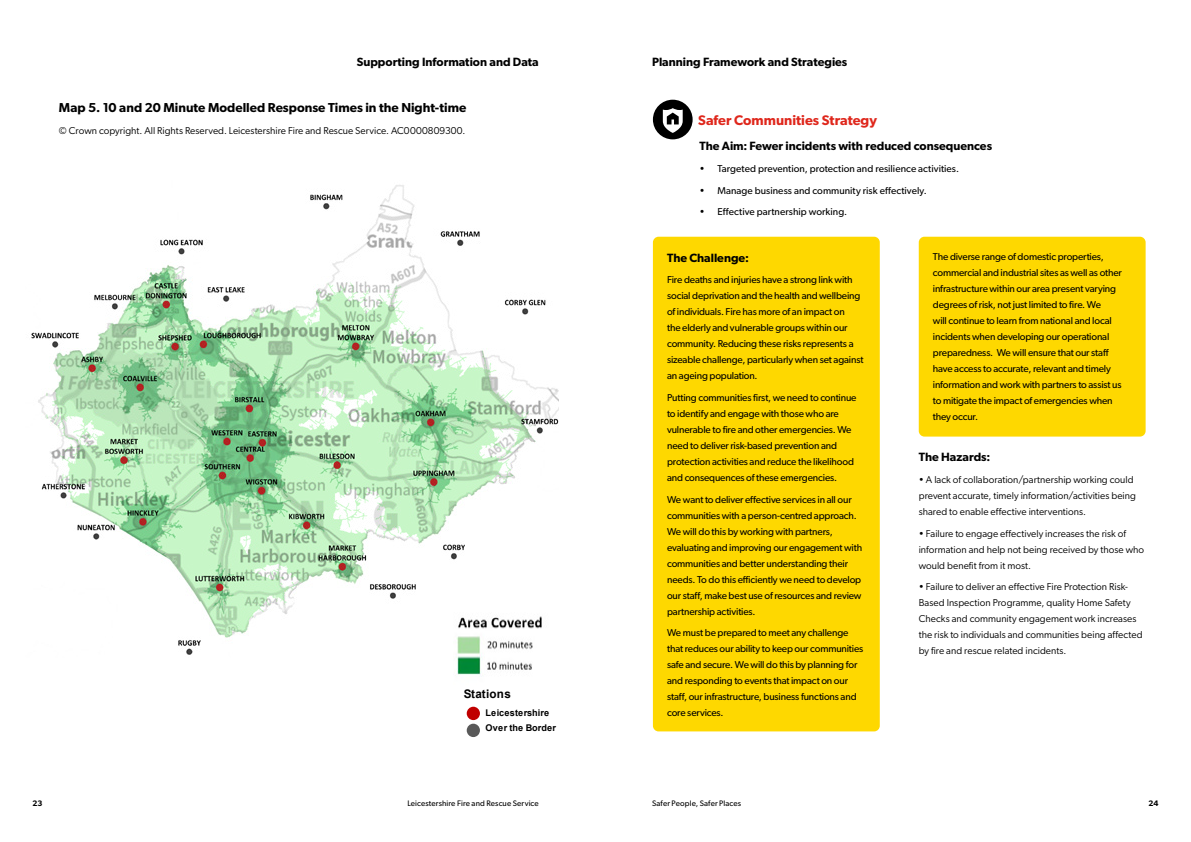
<style>
.page{position:relative;width:1191px;height:842px;background:#fff}
.page>*{position:absolute;margin:0;border:0;box-sizing:border-box;transform-origin:0 0}
.t1{font:600 14px "Gibson";color:#df271c}
.t2{font:600 13px "Gibson";color:#000}
.t3{font:600 12px "Gibson";color:#000}
.t4{font:700 11.8px "Arial";letter-spacing:.015em;color:#000}
.t5{font:10px/16px "Gibson";letter-spacing:-.015em;color:#000}
.t6{font:10px/16px "Gibson";letter-spacing:.005em;color:#000}
.t7{font:10px "Gibson";letter-spacing:.005em;color:#000}
.t8{font:700 9.3px/15.4px "Arial";color:#000}
.t9{font:8px "Gibson";letter-spacing:.015em;color:#000}
.t10{font:600 8px "Gibson";color:#000}
</style>
<div class="page">
<img style="left:31px;top:185px;width:527px;height:470px">
<img style="left:445px;top:605px;width:113px;height:70px">
<div style="left:467px;top:707px;width:13px;height:13px;background:#c00000;border-radius:50%"></div>
<div style="left:467px;top:724px;width:13px;height:13px;background:#595959;border-radius:50%"></div>
<div style="left:653px;top:100px;width:39px;height:39px;background:#000;border-radius:50%"></div>
<svg style="left:663px;top:108px;width:19px;height:25px"></svg>
<div style="left:918px;top:237px;width:227px;height:200px;background:#fed800;border-radius:6px"></div>
<div style="left:653px;top:237px;width:226px;height:494px;background:#fed800;border-radius:6px"></div>
<p class="t3" style="left:357px;top:55px;width:183px">Supporting Information and Data</p>
<p class="t3" style="left:652px;top:55px;width:197px">Planning Framework and Strategies</p>
<h2 class="t2" style="left:59px;top:100px;width:409px">Map 5. 10 and 20 Minute Modelled Response Times in the Night-time</h2>
<p class="t6" style="left:59px;top:123px;width:408px">© Crown copyright. All Rights Reserved. Leicestershire Fire and Rescue Service. AC0000809300.</p>
<p class="t4" style="left:464px;top:686px;width:49px">Stations</p>
<p class="t8" style="left:485px;top:705px;width:72px">Leicestershire<br>Over the Border</p>
<h1 class="t1" style="left:698px;top:111px;width:180px">Safer Communities Strategy</h1>
<p class="t3" style="left:699px;top:139px;width:294px">The Aim: Fewer incidents with reduced consequences</p>
<p class="t7" style="left:699px;top:162px;width:261px">• Targeted prevention, protection and resilience activities.</p>
<p class="t7" style="left:699px;top:184px;width:229px">• Manage business and community risk effectively.</p>
<p class="t7" style="left:699px;top:206px;width:149px">• Effective partnership working.</p>
<p class="t3" style="left:667px;top:250px;width:83px">The Challenge:</p>
<p class="t5" style="left:667px;top:272px;width:198px">Fire deaths and injuries have a strong link with social deprivation and the health and wellbeing of individuals. Fire has more of an impact on<br>the elderly and vulnerable groups within our community. Reducing these risks represents a sizeable challenge, particularly when set against an ageing population.</p>
<p class="t5" style="left:667px;top:389px;width:191px">Putting communities first, we need to continue to identify and engage with those who are vulnerable to fire and other emergencies. We need to deliver risk-based prevention and protection activities and reduce the likelihood and consequences of these emergencies.</p>
<p class="t5" style="left:667px;top:491px;width:196px">We want to deliver effective services in all our communities with a person-centred approach.<br>We will do this by working with partners, evaluating and improving our engagement with communities and better understanding their needs. To do this efficiently we need to develop our staff, make best use of resources and review partnership activities.</p>
<p class="t5" style="left:667px;top:625px;width:198px">We must be prepared to meet any challenge that reduces our ability to keep our communities safe and secure. We will do this by planning for and responding to events that impact on our staff, our infrastructure, business functions and core services.</p>
<p class="t5" style="left:933px;top:248px;width:190px">The diverse range of domestic properties, commercial and industrial sites as well as other infrastructure within our area present varying degrees of risk, not just limited to fire. We<br>will continue to learn from national and local incidents when developing our operational preparedness. We will ensure that our staff have access to accurate, relevant and timely information and work with partners to assist us to mitigate the impact of emergencies when they occur.</p>
<p class="t3" style="left:918px;top:450px;width:73px">The Hazards:</p>
<p class="t6" style="left:918px;top:471px;width:219px">• A lack of collaboration/partnership working could prevent accurate, timely information/activities being shared to enable effective interventions.</p>
<p class="t6" style="left:918px;top:525px;width:227px">• Failure to engage effectively increases the risk of information and help not being received by those who would benefit from it most.</p>
<p class="t6" style="left:918px;top:579px;width:225px">• Failure to deliver an effective Fire Protection Risk-Based Inspection Programme, quality Home Safety Checks and community engagement work increases the risk to individuals and communities being affected by fire and rescue related incidents.</p>
<p class="t10" style="left:33px;top:798px;width:11px">23</p>
<p class="t9" style="left:407px;top:798px;width:133px">Leicestershire Fire and Rescue Service</p>
<p class="t9" style="left:652px;top:798px;width:90px">Safer People, Safer Places</p>
<p class="t10" style="left:1148px;top:798px;width:12px">24</p>
</div>
